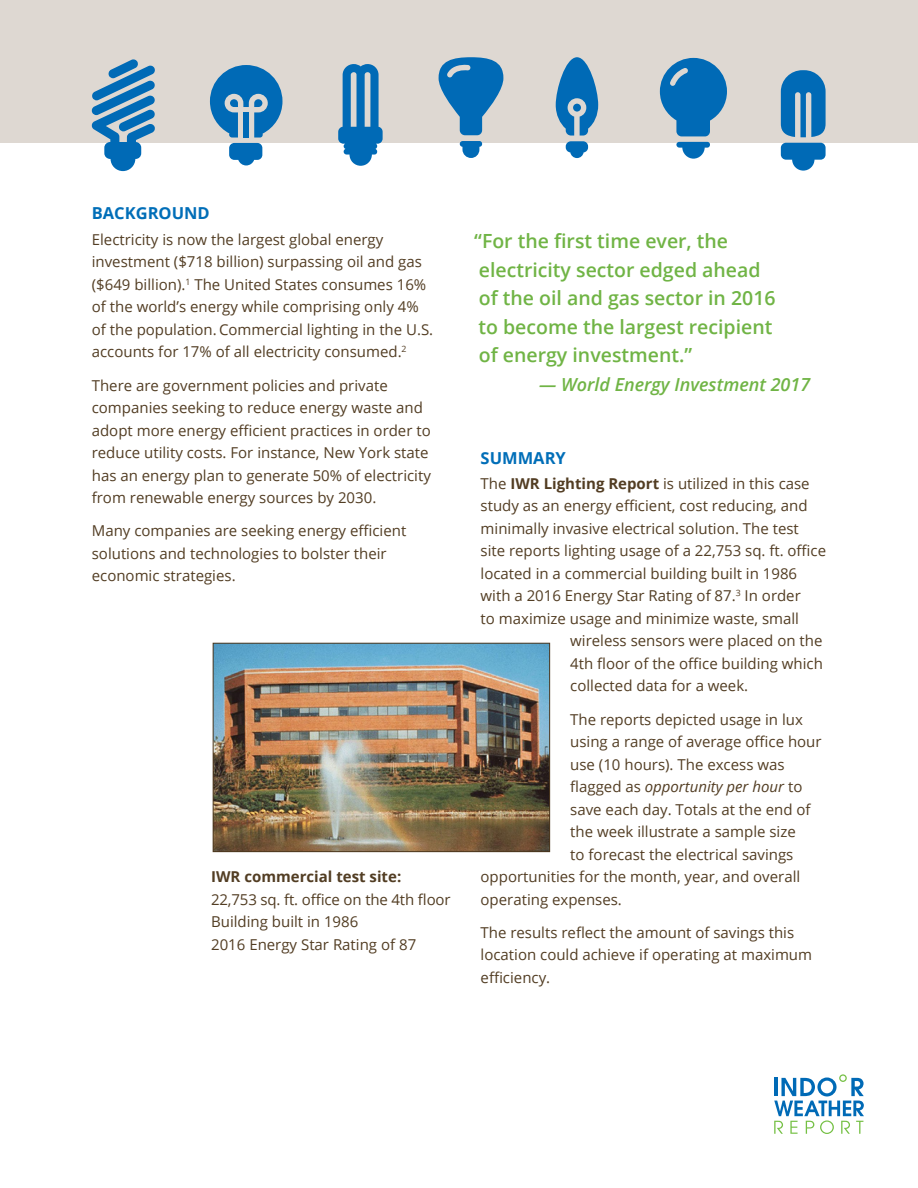
<style>
.page{position:relative;width:918px;height:1188px;background:#fff}
.page>*{position:absolute;margin:0;border:0;box-sizing:border-box;transform-origin:0 0}
.t1{font:600 19.5px/28.5px "Open Sans";color:#70b445}
.t2{font:italic 600 18px "Open Sans";color:#70b445}
.t3{font:700 16.5px "Open Sans";color:#006eb8}
.t4{font:15px/22.5px "Open Sans";color:#523d23}
.t5{font:italic 15px "Open Sans";color:#523d23}
.t6{font:700 15px "Open Sans";color:#523d23}
.s1{font-weight:700}
.s2{font-style:normal}
</style>
<div class="page">
<svg style="left:774px;top:1078px;width:90px;height:56px"></svg>
<div style="left:839px;top:1074px;width:8px;height:8px;border:1px solid #75c044;border-radius:50%"></div>
<div style="left:0;top:0;width:918px;height:143px;background:#ded8d2"></div>
<svg style="left:92px;top:59px;width:63px;height:112px"></svg>
<svg style="left:210px;top:65px;width:72px;height:100px"></svg>
<svg style="left:338px;top:64px;width:45px;height:102px"></svg>
<svg style="left:439px;top:57px;width:64px;height:78px"></svg>
<svg style="left:460px;top:141px;width:22px;height:17px"></svg>
<svg style="left:556px;top:57px;width:42px;height:101px"></svg>
<svg style="left:660px;top:58px;width:67px;height:78px"></svg>
<svg style="left:676px;top:142px;width:34px;height:17px"></svg>
<svg style="left:781px;top:70px;width:45px;height:67px"></svg>
<svg style="left:781px;top:143px;width:45px;height:28px"></svg>
<img style="left:215px;top:645px;width:333px;height:205px">
<div style="left:213px;top:643px;width:337px;height:209px;border:1px solid #4c371d"></div>
<p class="t3" style="left:92px;top:201px;width:120px">BACKGROUND</p>
<p class="t4" style="left:92px;top:228px;width:343px">Electricity is now the largest global energy investment ($718 billion) surpassing oil and gas ($649 billion).<sup>1</sup> The United States consumes 16% of the world’s energy while comprising only 4% of the population.Commercial lighting in the U.S. accounts for 17% of all electricity consumed.<sup>2</sup></p>
<p class="t4" style="left:92px;top:373px;width:341px">There are government policies and private companies seeking to reduce energy waste and adopt more energy efficient practices in order to reduce utility costs. For instance, New York state has an energy plan to generate 50% of electricity from renewable energy sources by 2030.</p>
<p class="t4" style="left:92px;top:519px;width:316px">Many companies are seeking energy efficient solutions and technologies to bolster their economic strategies.</p>
<p class="t6" style="left:211px;top:866px;width:192px">IWR commercial test site:</p>
<p class="t4" style="left:211px;top:888px;width:241px">22,753 sq. ft. office on the 4th floor<br>Building built in 1986<br>2016 Energy Star Rating of 87</p>
<h1 class="t1" style="left:474px;top:226px;width:303px">“For the first time ever, the electricity sector edged ahead of the oil and gas sector in 2016 to become the largest recipient of energy investment.”</h1>
<p class="t2" style="left:539px;top:372px;width:273px">— World Energy Investment 2017</p>
<p class="t3" style="left:481px;top:447px;width:87px">SUMMARY</p>
<p class="t4" style="left:481px;top:472px;width:331px">The <span class="s1">IWR Lighting Report</span> is utilized in this case</p>
<p class="t4" style="left:481px;top:494px;width:329px">study as an energy efficient, cost reducing, and</p>
<p class="t4" style="left:481px;top:517px;width:320px">minimally invasive electrical solution. The test</p>
<p class="t4" style="left:481px;top:539px;width:347px">site reports lighting usage of a 22,753 sq. ft. office</p>
<p class="t4" style="left:481px;top:562px;width:318px">located in a commercial building built in 1986</p>
<p class="t4" style="left:481px;top:584px;width:322px">with a 2016 Energy Star Rating of 87.<sup>3</sup> In order</p>
<p class="t4" style="left:481px;top:607px;width:320px">to maximize usage and minimize waste, small</p>
<p class="t4" style="left:570px;top:629px;width:254px">wireless sensors were placed on the</p>
<p class="t4" style="left:570px;top:652px;width:254px">4th floor of the office building which</p>
<p class="t4" style="left:570px;top:674px;width:179px">collected data for a week.</p>
<p class="t4" style="left:570px;top:708px;width:234px">The reports depicted usage in lux</p>
<p class="t4" style="left:570px;top:730px;width:253px">using a range of average office hour</p>
<p class="t4" style="left:570px;top:753px;width:216px">use (10 hours). The excess was</p>
<p class="t5" style="left:570px;top:776px;width:234px"><span class="s2">flagged as</span> opportunity per hour <span class="s2">to</span></p>
<p class="t4" style="left:570px;top:798px;width:242px">save each day. Totals at the end of</p>
<p class="t4" style="left:570px;top:820px;width:227px">the week illustrate a sample size</p>
<p class="t4" style="left:570px;top:843px;width:225px">to forecast the electrical savings</p>
<p class="t4" style="left:481px;top:865px;width:321px">opportunities for the month, year, and overall</p>
<p class="t4" style="left:481px;top:888px;width:143px">operating expenses.</p>
<p class="t4" style="left:481px;top:921px;width:333px">The results reflect the amount of savings this location could achieve if operating at maximum efficiency.</p>
</div>
